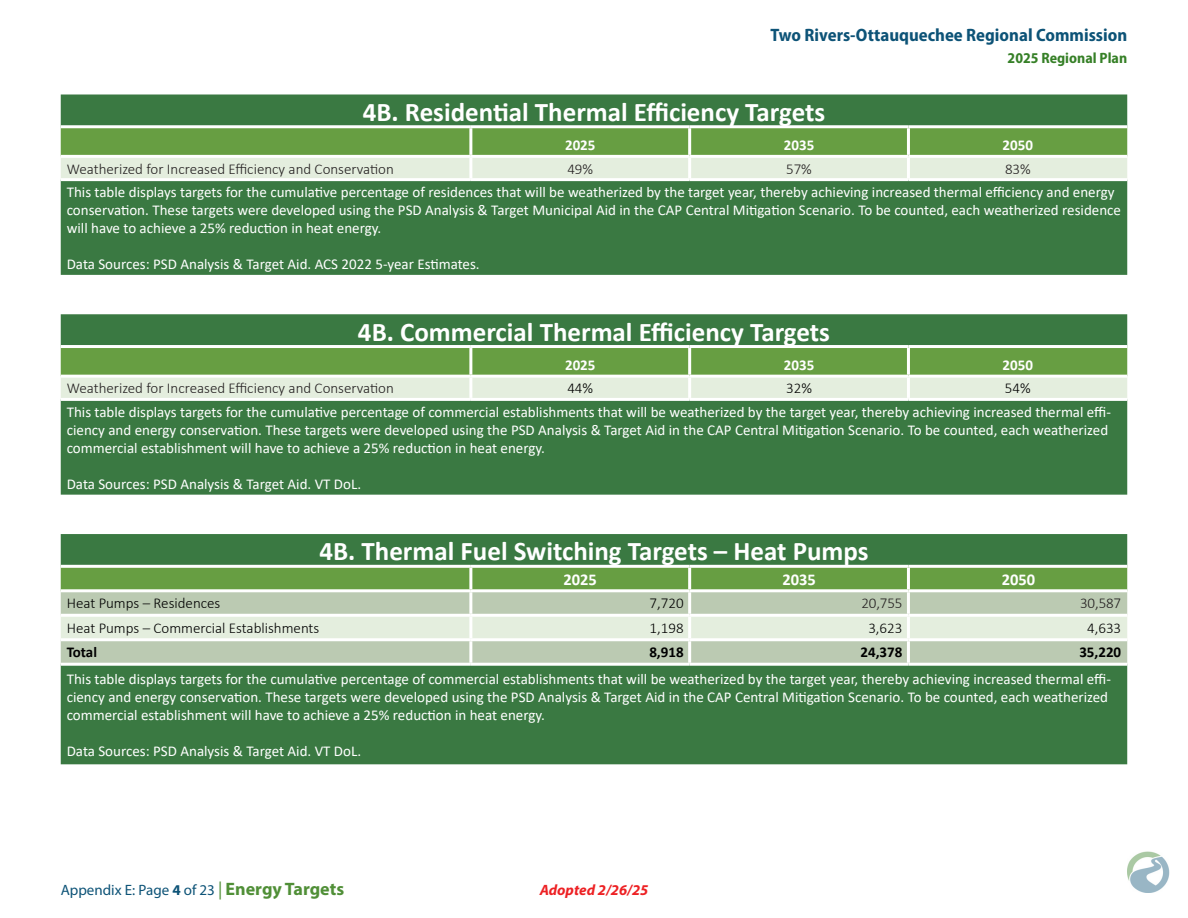
<style>
.page{position:relative;width:1188px;height:918px;background:#fff}
.page>*{position:absolute;margin:0;border:0;box-sizing:border-box;transform-origin:0 0}
.t1{font:700 27px "Calibri";color:#fff}
.t2{font:18px "Myriad Variable Concept";color:#0d5377}
.Body_Text{font:700 16.5px "Calibri";color:#fff}
.Body_Text-2{font:15px/18px "Calibri";color:#fff}
.Body_Text-3{font:300 15px "Calibri";color:#231f20}
.Body_Text-4{font:300 15px "Calibri";color:#000}
.t3{font:15px "Myriad Pro";color:#0d5377}
.Body_Text-5{font:700 15px "Calibri";color:#fff}
.Body_Text-6{font:700 15px "Calibri";color:#000}
.t4{font:15px "Myriad Variable Concept";color:#368027}
.t5{font:italic 700 15px "Myriad Pro";color:#ed2124}
.s1{font-weight:700}
.s2{font-size:18px;color:#508f37}
.s3{font-weight:700;font-size:18px;color:#508f37}
</style>
<div class="page">
<img style="left:1128px;top:851px;width:41px;height:41px">
<div style="left:61px;top:94px;width:1066px;height:181px;background:#3a7942"></div>
<svg style="left:61px;top:128px;width:1066px;height:50px;background:#9dc085"></svg>
<hr style="left:61px;top:125px;width:410px;height:3px;background:#fff">
<hr style="left:471px;top:125px;width:219px;height:3px;background:#fff">
<hr style="left:469px;top:128px;width:3px;height:27px;background:#fff">
<hr style="left:690px;top:125px;width:218px;height:3px;background:#fff">
<hr style="left:688px;top:128px;width:3px;height:27px;background:#fff">
<hr style="left:908px;top:125px;width:219px;height:3px;background:#fff">
<hr style="left:907px;top:128px;width:3px;height:27px;background:#fff">
<hr style="left:61px;top:155px;width:410px;height:3px;background:#fff">
<hr style="left:471px;top:155px;width:219px;height:3px;background:#fff">
<hr style="left:469px;top:158px;width:3px;height:20px;background:#fff">
<hr style="left:690px;top:155px;width:218px;height:3px;background:#fff">
<hr style="left:688px;top:158px;width:3px;height:20px;background:#fff">
<hr style="left:908px;top:155px;width:219px;height:3px;background:#fff">
<hr style="left:907px;top:158px;width:3px;height:20px;background:#fff">
<hr style="left:61px;top:178px;width:410px;height:3px;background:#fff">
<hr style="left:471px;top:178px;width:219px;height:3px;background:#fff">
<hr style="left:690px;top:178px;width:218px;height:3px;background:#fff">
<hr style="left:908px;top:178px;width:219px;height:3px;background:#fff">
<div style="left:61px;top:314px;width:1066px;height:181px;background:#3a7942"></div>
<svg style="left:61px;top:348px;width:1066px;height:50px;background:#9dc085"></svg>
<hr style="left:61px;top:345px;width:410px;height:3px;background:#fff">
<hr style="left:471px;top:345px;width:219px;height:3px;background:#fff">
<hr style="left:469px;top:348px;width:3px;height:27px;background:#fff">
<hr style="left:690px;top:345px;width:218px;height:3px;background:#fff">
<hr style="left:688px;top:348px;width:3px;height:27px;background:#fff">
<hr style="left:908px;top:345px;width:219px;height:3px;background:#fff">
<hr style="left:907px;top:348px;width:3px;height:27px;background:#fff">
<hr style="left:61px;top:375px;width:410px;height:3px;background:#fff">
<hr style="left:471px;top:375px;width:219px;height:3px;background:#fff">
<hr style="left:469px;top:378px;width:3px;height:20px;background:#fff">
<hr style="left:690px;top:375px;width:218px;height:3px;background:#fff">
<hr style="left:688px;top:378px;width:3px;height:20px;background:#fff">
<hr style="left:908px;top:375px;width:219px;height:3px;background:#fff">
<hr style="left:907px;top:378px;width:3px;height:20px;background:#fff">
<hr style="left:61px;top:398px;width:410px;height:3px;background:#fff">
<hr style="left:471px;top:398px;width:219px;height:3px;background:#fff">
<hr style="left:690px;top:398px;width:218px;height:3px;background:#fff">
<hr style="left:908px;top:398px;width:219px;height:3px;background:#fff">
<div style="left:61px;top:534px;width:1066px;height:230px;background:#3a7942"></div>
<div style="left:61px;top:568px;width:1066px;height:21px;background:#679e42"></div>
<svg style="left:61px;top:592px;width:1066px;height:71px;background:#bccbb3"></svg>
<div style="left:61px;top:617px;width:1066px;height:21px;background:#e4eede"></div>
<hr style="left:61px;top:565px;width:410px;height:3px;background:#fff">
<hr style="left:471px;top:565px;width:219px;height:3px;background:#fff">
<hr style="left:469px;top:568px;width:3px;height:21px;background:#fff">
<hr style="left:690px;top:565px;width:218px;height:3px;background:#fff">
<hr style="left:688px;top:568px;width:3px;height:21px;background:#fff">
<hr style="left:908px;top:565px;width:219px;height:3px;background:#fff">
<hr style="left:907px;top:568px;width:3px;height:21px;background:#fff">
<hr style="left:61px;top:589px;width:410px;height:3px;background:#fff">
<hr style="left:471px;top:589px;width:219px;height:3px;background:#fff">
<hr style="left:469px;top:592px;width:3px;height:22px;background:#fff">
<hr style="left:690px;top:589px;width:218px;height:3px;background:#fff">
<hr style="left:688px;top:592px;width:3px;height:22px;background:#fff">
<hr style="left:908px;top:589px;width:219px;height:3px;background:#fff">
<hr style="left:907px;top:592px;width:3px;height:22px;background:#fff">
<hr style="left:61px;top:614px;width:410px;height:3px;background:#fff">
<hr style="left:471px;top:614px;width:219px;height:3px;background:#fff">
<hr style="left:469px;top:617px;width:3px;height:21px;background:#fff">
<hr style="left:690px;top:614px;width:218px;height:3px;background:#fff">
<hr style="left:688px;top:617px;width:3px;height:21px;background:#fff">
<hr style="left:908px;top:614px;width:219px;height:3px;background:#fff">
<hr style="left:907px;top:617px;width:3px;height:21px;background:#fff">
<hr style="left:61px;top:638px;width:410px;height:3px;background:#fff">
<hr style="left:471px;top:638px;width:219px;height:3px;background:#fff">
<hr style="left:469px;top:641px;width:3px;height:22px;background:#fff">
<hr style="left:690px;top:638px;width:218px;height:3px;background:#fff">
<hr style="left:688px;top:641px;width:3px;height:22px;background:#fff">
<hr style="left:908px;top:638px;width:219px;height:3px;background:#fff">
<hr style="left:907px;top:641px;width:3px;height:22px;background:#fff">
<hr style="left:61px;top:663px;width:410px;height:3px;background:#fff">
<hr style="left:471px;top:663px;width:219px;height:3px;background:#fff">
<hr style="left:690px;top:663px;width:218px;height:3px;background:#fff">
<hr style="left:908px;top:663px;width:219px;height:3px;background:#fff">
<p class="t2" style="left:771px;top:24px;width:358px">Two Rivers-Ottauquechee Regional Commission</p>
<p class="t4" style="left:1008px;top:49px;width:121px">2025 Regional Plan</p>
<p class="t1" style="left:363px;top:93px;width:464px">4B. Residential Thermal Efficiency Targets</p>
<p class="Body_Text-5" style="left:565px;top:135px;width:32px">2025</p>
<p class="Body_Text-5" style="left:784px;top:135px;width:32px">2035</p>
<p class="Body_Text-5" style="left:1003px;top:135px;width:32px">2050</p>
<p class="Body_Text-3" style="left:67px;top:159px;width:329px">Weatherized for Increased Efficiency and Conservation</p>
<p class="Body_Text-3" style="left:567px;top:159px;width:27px">49%</p>
<p class="Body_Text-3" style="left:786px;top:159px;width:27px">57%</p>
<p class="Body_Text-3" style="left:1005px;top:159px;width:27px">83%</p>
<p class="Body_Text-2" style="left:67px;top:183px;width:1056px">This table displays targets for the cumulative percentage of residences that will be weatherized by the target year, thereby achieving increased thermal efficiency and energy conservation. These targets were developed using the PSD Analysis &amp; Target Municipal Aid in the CAP Central Mitigation Scenario. To be counted, each weatherized residence will have to achieve a 25% reduction in heat energy.</p>
<p class="Body_Text-2" style="left:67px;top:255px;width:414px">Data Sources: PSD Analysis &amp; Target Aid. ACS 2022 5-year Estimates.</p>
<p class="t1" style="left:358px;top:312px;width:474px">4B. Commercial Thermal Efficiency Targets</p>
<p class="Body_Text-5" style="left:565px;top:355px;width:32px">2025</p>
<p class="Body_Text-5" style="left:784px;top:355px;width:32px">2035</p>
<p class="Body_Text-5" style="left:1003px;top:355px;width:32px">2050</p>
<p class="Body_Text-3" style="left:67px;top:379px;width:329px">Weatherized for Increased Efficiency and Conservation</p>
<p class="Body_Text-4" style="left:567px;top:379px;width:27px">44%</p>
<p class="Body_Text-4" style="left:786px;top:379px;width:27px">32%</p>
<p class="Body_Text-4" style="left:1005px;top:379px;width:27px">54%</p>
<p class="Body_Text-2" style="left:67px;top:402px;width:1046px">This table displays targets for the cumulative percentage of commercial establishments that will be weatherized by the target year, thereby achieving increased thermal effi&shy;ciency and energy conservation. These targets were developed using the PSD Analysis &amp; Target Aid in the CAP Central Mitigation Scenario. To be counted, each weatherized commercial establishment will have to achieve a 25% reduction in heat energy.</p>
<p class="Body_Text-2" style="left:67px;top:474px;width:296px">Data Sources: PSD Analysis &amp; Target Aid. VT DoL.</p>
<p class="t1" style="left:319px;top:532px;width:551px">4B. Thermal Fuel Switching Targets – Heat Pumps</p>
<p class="Body_Text" style="left:564px;top:568px;width:35px">2025</p>
<p class="Body_Text" style="left:782px;top:568px;width:35px">2035</p>
<p class="Body_Text" style="left:1002px;top:568px;width:35px">2050</p>
<p class="Body_Text-4" style="left:67px;top:594px;width:155px">Heat Pumps – Residences</p>
<p class="Body_Text-4" style="left:650px;top:594px;width:36px">7,720</p>
<p class="Body_Text-3" style="left:861px;top:594px;width:43px">20,755</p>
<p class="Body_Text-3" style="left:1080px;top:594px;width:43px">30,587</p>
<p class="Body_Text-4" style="left:67px;top:618px;width:254px">Heat Pumps – Commercial Establishments</p>
<p class="Body_Text-4" style="left:650px;top:618px;width:36px">1,198</p>
<p class="Body_Text-4" style="left:868px;top:618px;width:36px">3,623</p>
<p class="Body_Text-4" style="left:1087px;top:618px;width:36px">4,633</p>
<p class="Body_Text-6" style="left:67px;top:641px;width:32px">Total</p>
<p class="Body_Text-6" style="left:649px;top:641px;width:36px">8,918</p>
<p class="Body_Text-6" style="left:861px;top:641px;width:43px">24,378</p>
<p class="Body_Text-6" style="left:1079px;top:641px;width:43px">35,220</p>
<p class="Body_Text-2" style="left:67px;top:670px;width:1046px">This table displays targets for the cumulative percentage of commercial establishments that will be weatherized by the target year, thereby achieving increased thermal effi&shy;ciency and energy conservation. These targets were developed using the PSD Analysis &amp; Target Aid in the CAP Central Mitigation Scenario. To be counted, each weatherized commercial establishment will have to achieve a 25% reduction in heat energy.</p>
<p class="Body_Text-2" style="left:67px;top:742px;width:296px">Data Sources: PSD Analysis &amp; Target Aid. VT DoL.</p>
<p class="t3" style="left:61px;top:881px;width:285px">Appendix E: Page <span class="s1">4</span> of 23 <span class="s2">|</span> <span class="s3">Energy Targets</span></p>
<p class="t5" style="left:540px;top:881px;width:110px">Adopted 2/26/25</p>
</div>
